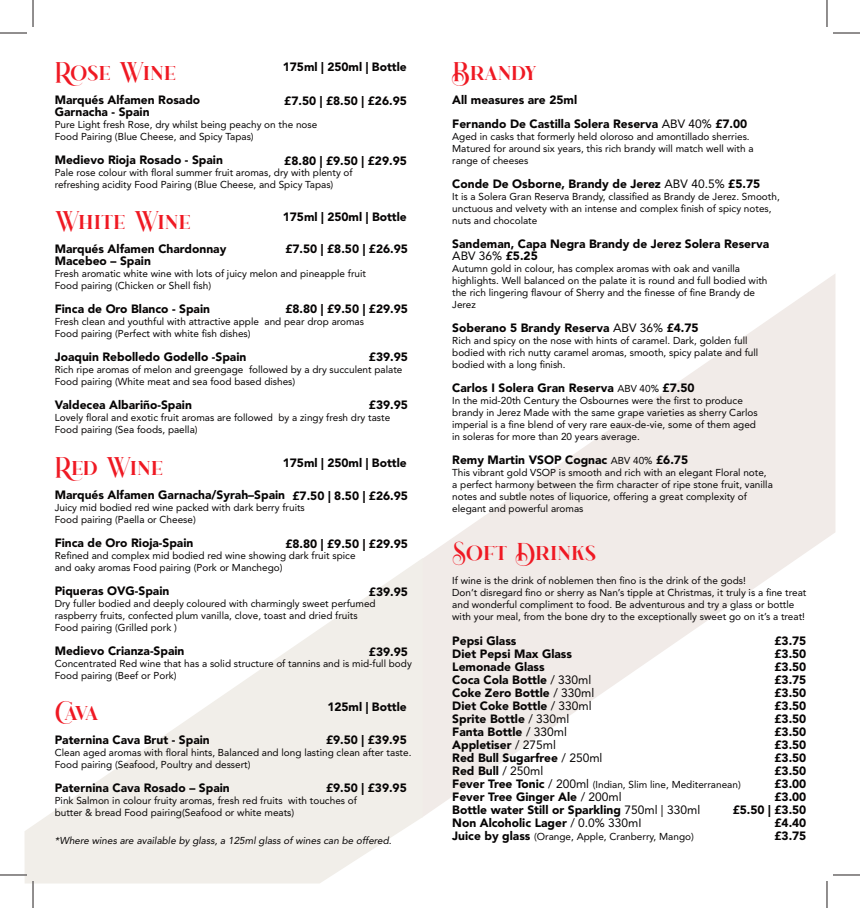
<style>
.page{position:relative;width:860px;height:908px;background:#fff}
.page>*{position:absolute;margin:0;border:0;box-sizing:border-box;transform-origin:0 0}
.t1{font:20px "glimmeroflight";color:#ef1923}
.t2{font:900 12px/13px "Avenir LT Std";color:#060404}
.t3{font:10px/12px "Avenir LT Std";color:#060404}
.t4{font:italic 10px "Avenir LT Std";color:#060404}
.s1{font-weight:400}
.s2{font-weight:400;font-size:10px}
.s3{font-weight:900;font-size:12px}
.s4{font-size:12px}
</style>
<div class="page">
<svg style="left:423px;top:274px;width:412px;height:543px"></svg>
<svg style="left:24px;top:558px;width:399px;height:325px;fill:#f1eee9"></svg>
<hr style="left:0;top:874px;width:27px;height:2px;background:#fff">
<hr style="left:32px;top:881px;width:2px;height:27px;background:#fff">
<svg style="left:0;top:33px;width:27px;height:1px"></svg>
<svg style="left:833px;top:33px;width:27px;height:1px"></svg>
<svg style="left:0;top:875px;width:27px;height:1px"></svg>
<svg style="left:33px;top:0;width:1px;height:27px"></svg>
<svg style="left:33px;top:881px;width:1px;height:27px"></svg>
<svg style="left:826px;top:0;width:2px;height:27px"></svg>
<svg style="left:826px;top:875px;width:34px;height:33px"></svg>
<h1 class="t1" style="left:55px;top:61px;width:123px">Rose Wine</h1>
<p class="t2" style="left:55px;top:94px;width:147px;line-height:12px">Marqués Alfamen Rosado<br>Garnacha - Spain</p>
<p class="t3" style="left:55px;top:119px;width:264px">Pure Light fresh Rose, dry whilst being peachy on the nose<br>Food Pairing (Blue Cheese, and Spicy Tapas)</p>
<p class="t2" style="left:55px;top:153px;width:170px">Medievo Rioja Rosado - Spain</p>
<p class="t3" style="left:55px;top:167px;width:299px">Pale rose colour with floral summer fruit aromas, dry with plenty of refreshing acidity Food Pairing (Blue Cheese, and Spicy Tapas)</p>
<p class="t2" style="left:283px;top:61px;width:126px">175ml | 250ml | Bottle</p>
<p class="t2" style="left:284px;top:94px;width:124px">£7.50 | £8.50 | £26.95</p>
<p class="t2" style="left:284px;top:154px;width:124px">£8.80 | £9.50 | £29.95</p>
<h1 class="t1" style="left:55px;top:211px;width:137px">White Wine</h1>
<p class="t2" style="left:55px;top:243px;width:173px;line-height:12px">Marqués Alfamen Chardonnay<br>Macebeo – Spain</p>
<p class="t3" style="left:55px;top:268px;width:313px">Fresh aromatic white wine with lots of juicy melon and pineapple fruit<br>Food pairing (Chicken or Shell fish)</p>
<p class="t2" style="left:55px;top:303px;width:157px">Finca de Oro Blanco - Spain</p>
<p class="t3" style="left:55px;top:316px;width:311px">Fresh clean and youthful with attractive apple and pear drop aromas<br>Food pairing (Perfect with white fish dishes)</p>
<p class="t2" style="left:55px;top:351px;width:193px">Joaquin Rebolledo Godello -Spain</p>
<p class="t3" style="left:55px;top:364px;width:349px">Rich ripe aromas of melon and greengage followed by a dry succulent palate<br>Food pairing (White meat and sea food based dishes)</p>
<p class="t2" style="left:55px;top:399px;width:139px">Valdecea Albariño-Spain</p>
<p class="t3" style="left:55px;top:412px;width:337px">Lovely floral and exotic fruit aromas are followed by a zingy fresh dry taste<br>Food pairing (Sea foods, paella)</p>
<p class="t2" style="left:283px;top:210px;width:126px">175ml | 250ml | Bottle</p>
<p class="t2" style="left:285px;top:243px;width:124px">£7.50 | £8.50 | £26.95</p>
<p class="t2" style="left:285px;top:303px;width:124px">£8.80 | £9.50 | £29.95</p>
<p class="t2" style="left:369px;top:351px;width:41px">£39.95</p>
<p class="t2" style="left:369px;top:399px;width:41px">£39.95</p>
<h1 class="t1" style="left:55px;top:456px;width:110px">Red Wine</h1>
<p class="t2" style="left:55px;top:488px;width:232px">Marqués Alfamen Garnacha/Syrah–Spain</p>
<p class="t3" style="left:55px;top:501px;width:252px">Juicy mid bodied red wine packed with dark berry fruits<br>Food pairing (Paella or Cheese)</p>
<p class="t2" style="left:55px;top:536px;width:140px">Finca de Oro Rioja-Spain</p>
<p class="t3" style="left:55px;top:549px;width:302px">Refined and complex mid bodied red wine showing dark fruit spice and oaky aromas Food pairing (Pork or Manchego)</p>
<p class="t2" style="left:55px;top:584px;width:116px">Piqueras OVG-Spain</p>
<p class="t3" style="left:55px;top:597px;width:322px">Dry fuller bodied and deeply coloured with charmingly sweet perfumed raspberry fruits, confected plum vanilla, clove, toast and dried fruits<br>Food pairing (Grilled pork )</p>
<p class="t2" style="left:55px;top:644px;width:131px">Medievo Crianza-Spain</p>
<p class="t3" style="left:55px;top:657px;width:359px">Concentrated Red wine that has a solid structure of tannins and is mid-full body<br>Food pairing (Beef or Pork)</p>
<p class="t2" style="left:283px;top:456px;width:126px">175ml | 250ml | Bottle</p>
<p class="t2" style="left:292px;top:489px;width:117px">£7.50 | 8.50 | £26.95</p>
<p class="t2" style="left:285px;top:537px;width:124px">£8.80 | £9.50 | £29.95</p>
<p class="t2" style="left:369px;top:585px;width:41px">£39.95</p>
<p class="t2" style="left:369px;top:645px;width:41px">£39.95</p>
<h1 class="t1" style="left:55px;top:701px;width:45px">Cava</h1>
<p class="t2" style="left:55px;top:733px;width:157px">Paternina Cava Brut - Spain</p>
<p class="t3" style="left:55px;top:747px;width:358px">Clean aged aromas with floral hints, Balanced and long lasting clean after taste.<br>Food pairing (Seafood, Poultry and dessert)</p>
<p class="t2" style="left:55px;top:781px;width:177px">Paternina Cava Rosado – Spain</p>
<p class="t3" style="left:55px;top:795px;width:304px">Pink Salmon in colour fruity aromas, fresh red fruits with touches of butter &amp; bread Food pairing(Seafood or white meats)</p>
<p class="t2" style="left:327px;top:701px;width:81px">125ml | Bottle</p>
<p class="t2" style="left:326px;top:733px;width:82px">£9.50 | £39.95</p>
<p class="t2" style="left:326px;top:781px;width:82px">£9.50 | £39.95</p>
<p class="t4" style="left:55px;top:834px;width:338px">*Where wines are available by glass, a 125ml glass of wines can be offered.</p>
<h1 class="t1" style="left:452px;top:61px;width:86px">Brandy</h1>
<p class="t2" style="left:452px;top:88px;width:297px;line-height:24px">All measures are 25ml<br>Fernando De Castilla Solera Reserva <span class="s1">ABV 40%</span> £7.00</p>
<p class="t3" style="left:452px;top:131px;width:303px">Aged in casks that formerly held oloroso and amontillado sherries.<br>Matured for around six years, this rich brandy will match well with a range of cheeses</p>
<p class="t2" style="left:452px;top:177px;width:309px">Conde De Osborne, Brandy de Jerez <span class="s1">ABV 40.5%</span> £5.75</p>
<p class="t3" style="left:452px;top:191px;width:329px">It is a Solera Gran Reserva Brandy, classified as Brandy de Jerez. Smooth, unctuous and velvety with an intense and complex finish of spicy notes, nuts and chocolate</p>
<p class="t2" style="left:452px;top:238px;width:318px;line-height:12px">Sandeman, Capa Negra Brandy de Jerez Solera Reserva<br><span class="s1">ABV 36%</span> £5.25</p>
<p class="t3" style="left:452px;top:263px;width:317px">Autumn gold in colour, has complex aromas with oak and vanilla highlights. Well balanced on the palate it is round and full bodied with the rich lingering flavour of Sherry and the finesse of fine Brandy de Jerez</p>
<p class="t2" style="left:452px;top:321px;width:248px">Soberano 5 Brandy Reserva <span class="s1">ABV 36%</span> £4.75</p>
<p class="t3" style="left:452px;top:335px;width:307px">Rich and spicy on the nose with hints of caramel. Dark, golden full bodied with rich nutty caramel aromas, smooth, spicy palate and full bodied with a long finish.</p>
<p class="t2" style="left:452px;top:381px;width:244px">Carlos I Solera Gran Reserva <span class="s2">ABV 40%</span> £7.50</p>
<p class="t3" style="left:452px;top:395px;width:307px">In the mid-20th Century the Osbournes were the first to produce brandy in Jerez Made with the same grape varieties as sherry Carlos imperial is a fine blend of very rare eaux-de-vie, some of them aged in soleras for more than 20 years average.</p>
<p class="t2" style="left:452px;top:453px;width:237px">Remy Martin VSOP Cognac <span class="s2">ABV 40%</span> £6.75</p>
<p class="t3" style="left:452px;top:467px;width:322px">This vibrant gold VSOP is smooth and rich with an elegant Floral note, a perfect harmony between the firm character of ripe stone fruit, vanilla notes and subtle notes of liquorice, offering a great complexity of elegant and powerful aromas</p>
<h1 class="t1" style="left:452px;top:541px;width:145px">Soft Drinks</h1>
<p class="t3" style="left:452px;top:574px;width:356px">If wine is the drink of noblemen then fino is the drink of the gods!<br>Don’t disregard fino or sherry as Nan’s tipple at Christmas, it truly is a fine treat and wonderful compliment to food. Be adventurous and try a glass or bottle with your meal, from the bone dry to the exceptionally sweet go on it’s a treat!</p>
<p class="t2" style="left:452px;top:634px;width:152px">Pepsi Glass<br>Diet Pepsi Max Glass<br>Lemonade Glass<br>Coca Cola Bottle <span class="s1">/ 330ml<br></span>Coke Zero Bottle <span class="s1">/ 330ml<br></span>Diet Coke Bottle <span class="s1">/ 330ml<br></span>Sprite Bottle <span class="s1">/ 330ml<br></span>Fanta Bottle <span class="s1">/ 330ml<br></span>Appletiser <span class="s1">/ 275ml<br></span>Red Bull Sugarfree <span class="s1">/ 250ml<br></span>Red Bull <span class="s1">/ 250ml</span></p>
<p class="t3" style="left:452px;top:778px;width:290px"><span class="s3">Fever Tree Tonic</span> <span class="s4">/ 200ml</span> (Indian, Slim line, Mediterranean)</p>
<p class="t2" style="left:452px;top:790px;width:249px">Fever Tree Ginger Ale <span class="s1">/ 200ml<br></span>Bottle water Still or Sparkling <span class="s1">750ml | 330ml<br></span>Non Alcoholic Lager <span class="s1">/ 0.0% 330mI</span></p>
<p class="t3" style="left:452px;top:830px;width:243px"><span class="s3">Juice by glass</span> (Orange, Apple, Cranberry, Mango)</p>
<p class="t2" style="left:732px;top:634px;width:75px;text-align:right">£3.75<br>£3.50<br>£3.50<br>£3.75<br>£3.50<br>£3.50<br>£3.50<br>£3.50<br>£3.50<br>£3.50<br>£3.50<br>£3.00<br>£3.00<br>£5.50 | £3.50 £4.40<br>£3.75</p>
</div>
